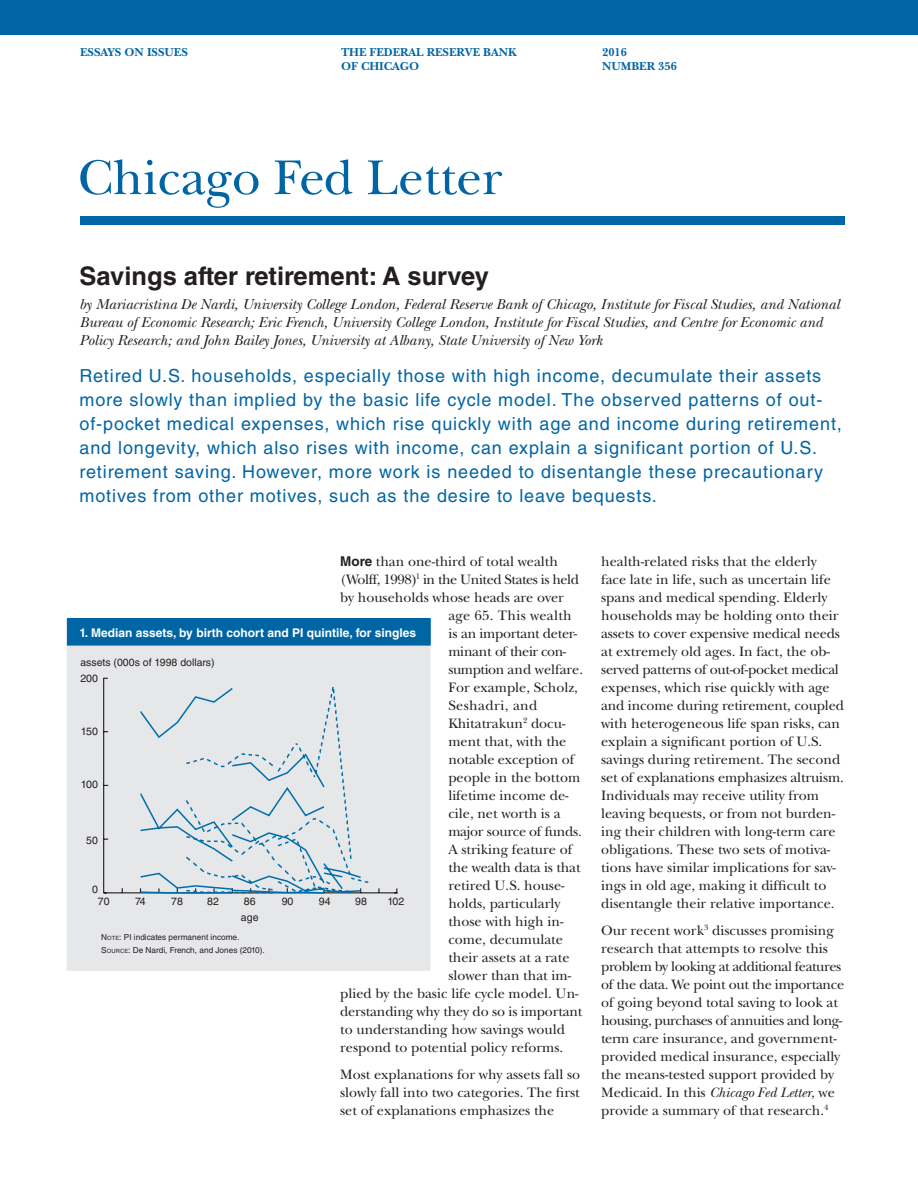
<style>
.page{position:relative;width:918px;height:1188px;background:#fff}
.page>*{position:absolute;margin:0;border:0;box-sizing:border-box;transform-origin:0 0}
.Chicago_Fed_Letter_t{font:51px "New Baskerville Std";color:#0065a4}
.headline{font:700 25.5px "Helvetica LT Std";color:#231f20}
.summary{font:18px/24px "Helvetica LT Std";letter-spacing:.05em;color:#0065a4}
.author{font:italic 15px/18px "New Baskerville Std";color:#231f20}
.body_text_CFL{font:14.25px/18px "New Baskerville Std";color:#231f20}
.body_text_CFL-2{font:14.25px "New Baskerville Std";letter-spacing:-.03em;color:#231f20}
.body_text_CFL-3{font:14.25px "New Baskerville Std";letter-spacing:-.02em;color:#231f20}
.body_text_CFL-4{font:14.25px "New Baskerville Std";letter-spacing:.02em;color:#231f20}
.body_text_CFL-5{font:14.25px "New Baskerville Std";letter-spacing:.03em;color:#231f20}
.Essays_on_Issues{font:700 12px "New Baskerville Std";color:#0065a4}
.figure_title{font:700 12px "Helvetica LT Std";color:#fff}
.t1{font:10.65px/12.5px "Helvetica LT Std";color:#231f20}
.chtlabel{font:10.5px "Helvetica LT Std";color:#231f20}
.chrtnote{font:8.25px "Helvetica LT Std";color:#231f20}
.s1{font-family:"Helvetica LT Std";font-weight:700;font-size:13.5px}
.s2{font-style:inherit}
.s3{font-size:5.7px}
.s4{font-style:italic}
</style>
<div class="page">
<div style="left:80px;top:216px;width:764px;height:9px;background:#0065a4"></div>
<div style="left:0;top:0;width:918px;height:35px;background:#0065a4"></div>
<div style="left:67px;top:620px;width:363px;height:351px;background:#e6e7e9"></div>
<div style="left:68px;top:619px;width:362px;height:26px;background:#0065a4"></div>
<div style="left:67px;top:618px;width:364px;height:28px;border:2px solid #0065a4"></div>
<hr style="left:103px;top:678px;width:1px;height:215px;background:#231f20">
<hr style="left:103px;top:892px;width:294px;height:1px;background:#231f20">
<svg style="left:139px;top:687px;width:231px;height:207px"></svg>
<p class="Essays_on_Issues" style="left:80px;top:45px;width:109px">ESSAYS ON ISSUES</p>
<p class="Essays_on_Issues" style="left:341px;top:45px;width:177px">THE FEDERAL RESERVE BANK</p>
<p class="Essays_on_Issues" style="left:602px;top:45px;width:26px">2016</p>
<p class="Essays_on_Issues" style="left:341px;top:59px;width:80px">OF CHICAGO</p>
<p class="Essays_on_Issues" style="left:602px;top:59px;width:76px">NUMBER 356</p>
<p class="Chicago_Fed_Letter_t" style="left:78px;top:148px;width:426px">Chicago Fed Letter</p>
<p class="headline" style="left:80px;top:260px;width:411px">Savings after retirement: A survey</p>
<p class="author" style="left:80px;top:296px;width:762px">by Mariacristina De Nardi, University College London, Federal Reserve Bank of Chicago, Institute for Fiscal Studies, and National<br>Bureau of Economic Research; Eric French, University College London, Institute for Fiscal Studies, and Centre for Economic and<br>Policy Research; and John Bailey Jones, University at Albany, State University of New York</p>
<p class="summary" style="left:80px;top:364px;width:764px">Retired U.S. households, especially those with high income, decumulate their assets more slowly than implied by the basic life cycle model. The observed patterns of out&shy;of-pocket medical expenses, which rise quickly with age and income during retirement, and longevity, which also rises with income, can explain a significant portion of U.S. retirement saving. However, more work is needed to disentangle these precautionary motives from other motives, such as the desire to leave bequests.</p>
<p class="body_text_CFL" style="left:340px;top:552px;width:219px"><span class="s1">More</span> than one-third of total wealth</p>
<p class="body_text_CFL-2" style="left:340px;top:571px;width:240px">(Wolff, 1998 <sup>1</sup> in the United States is held</p>
<p class="body_text_CFL" style="left:340px;top:588px;width:225px">by households whose heads are over</p>
<p class="body_text_CFL-4" style="left:448px;top:607px;width:125px">age 65. This wealth</p>
<p class="body_text_CFL-3" style="left:448px;top:625px;width:130px">is an important deter-</p>
<p class="body_text_CFL-2" style="left:448px;top:643px;width:120px">minant of their con-</p>
<p class="body_text_CFL" style="left:448px;top:660px;width:136px">sumption and welfare.</p>
<p class="body_text_CFL" style="left:448px;top:678px;width:131px">For example, Scholz,</p>
<p class="body_text_CFL-5" style="left:448px;top:697px;width:91px">Seshadri, and</p>
<p class="body_text_CFL" style="left:448px;top:714px;width:119px">Khitatrakun<sup>2</sup> docu-</p>
<p class="body_text_CFL" style="left:448px;top:732px;width:119px">ment that, with the</p>
<p class="body_text_CFL" style="left:448px;top:750px;width:128px">notable exception of</p>
<p class="body_text_CFL" style="left:448px;top:768px;width:133px">people in the bottom</p>
<p class="body_text_CFL" style="left:448px;top:786px;width:122px">lifetime income de-</p>
<p class="body_text_CFL" style="left:448px;top:804px;width:114px">cile, net worth is a</p>
<p class="body_text_CFL-3" style="left:448px;top:823px;width:135px">major source of funds.</p>
<p class="body_text_CFL" style="left:448px;top:840px;width:125px">A striking feature of</p>
<p class="body_text_CFL" style="left:448px;top:858px;width:134px">the wealth data is that</p>
<p class="body_text_CFL" style="left:448px;top:876px;width:118px">retired U.S. house-</p>
<p class="body_text_CFL" style="left:448px;top:894px;width:114px">holds, particularly</p>
<p class="body_text_CFL" style="left:448px;top:912px;width:117px">those with high in-</p>
<p class="body_text_CFL" style="left:448px;top:930px;width:116px">come, decumulate</p>
<p class="body_text_CFL" style="left:448px;top:948px;width:123px">their assets at a rate</p>
<p class="body_text_CFL" style="left:448px;top:966px;width:124px">slower than that im-</p>
<p class="body_text_CFL" style="left:340px;top:984px;width:240px">plied by the basic life cycle model. Un-</p>
<p class="body_text_CFL" style="left:340px;top:1002px;width:244px">derstanding why they do so is important</p>
<p class="body_text_CFL" style="left:340px;top:1020px;width:226px">to understanding how savings would</p>
<p class="body_text_CFL" style="left:340px;top:1038px;width:225px">respond to potential policy reforms.</p>
<p class="body_text_CFL" style="left:340px;top:1065px;width:241px;text-align:justify">Most explanations for why assets fall so slowly fall into two categories. The first set of explanations emphasizes the</p>
<p class="figure_title" style="left:80px;top:625px;width:338px">1. Median assets, by birth cohort and PI quintile, for singles</p>
<p class="chtlabel" style="left:80px;top:656px;width:136px">assets (000s of 1998 dollars)</p>
<p class="t1" style="left:80px;top:672px;width:19px">200</p>
<p class="t1" style="left:81px;top:725px;width:19px">150</p>
<p class="t1" style="left:81px;top:778px;width:19px">100</p>
<p class="t1" style="left:86px;top:834px;width:13px">50</p>
<p class="t1" style="left:98px;top:883px;width:13px;text-indent:-6px">0<br>70</p>
<p class="t1" style="left:135px;top:895px;width:12px">74</p>
<p class="t1" style="left:171px;top:895px;width:13px">78</p>
<p class="t1" style="left:207px;top:895px;width:13px">82</p>
<p class="t1" style="left:244px;top:895px;width:13px">86</p>
<p class="t1" style="left:282px;top:895px;width:13px">90</p>
<p class="t1" style="left:319px;top:895px;width:13px">94</p>
<p class="t1" style="left:355px;top:895px;width:13px">98</p>
<p class="t1" style="left:387px;top:895px;width:19px">102</p>
<p class="t1" style="left:241px;top:911px;width:19px">age</p>
<p class="chrtnote" style="left:101px;top:932px;width:140px"><span class="s2">N</span><span class="s3">OTE</span><span class="s2">:</span> PI indicates permanent income.</p>
<p class="chrtnote" style="left:101px;top:945px;width:165px"><span class="s2">S</span><span class="s3">OURCE</span><span class="s2">:</span> De Nardi, French, and Jones (2010).</p>
<p class="body_text_CFL" style="left:601px;top:552px;width:244px">health-related risks that the elderly face late in life, such as uncertain life spans and medical spending. Elderly households may be holding onto their assets to cover expensive medical needs at extremely old ages. In fact, the ob&shy;served patterns of out-of-pocket medical expenses, which rise quickly with age and income during retirement, coupled with heterogeneous life span risks, can explain a significant portion of U.S. savings during retirement. The second set of explanations emphasizes altruism.<br>Individuals may receive utility from leaving bequests, or from not burden&shy;ing their children with long-term care obligations. These two sets of motiva&shy;tions have similar implications for sav&shy;ings in old age, making it difficult to disentangle their relative importance.</p>
<p class="body_text_CFL" style="left:601px;top:921px;width:245px">Our recent work<sup>3</sup> discusses promising research that attempts to resolve this problem by looking at additional features of the data. We point out the importance of going beyond total saving to look at housing, purchases of annuities and long&shy;term care insurance, and government&shy;provided medical insurance, especially the means-tested support provided by Medicaid. In this <span class="s4">Chicago Fed Letter</span>, we provide a summary of that research.<sup>4</sup></p>
</div>
